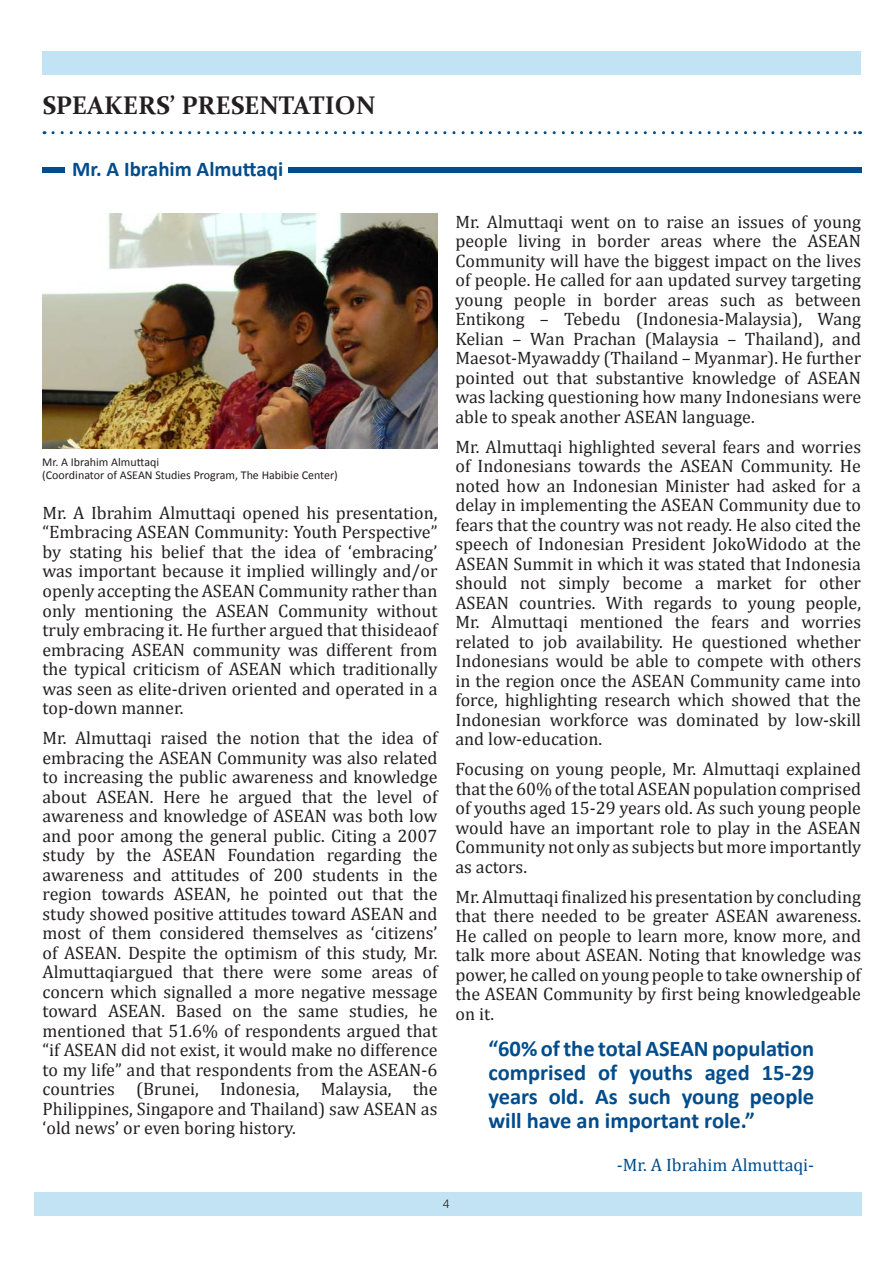
<style>
.page{position:relative;width:893px;height:1263px;background:#fff}
.page>*{position:absolute;margin:0;border:0;box-sizing:border-box;transform-origin:0 0}
.t1{font:700 25.5px "Constantia";color:#231f20}
.t2{font:700 22.5px/24px "Calibri";color:#014c8c;text-align:justify}
.t3{font:700 21px "Calibri";color:#014c8c}
.t4{font:18px/19.5px "Cambria";color:#231f20;text-align:justify}
.t5{font:18px "Cambria";color:#014c8c}
.t6{font:12px/13.5px "Calibri";color:#231f20}
.t7{font:12px "Kalinga";color:#231f20}
</style>
<div class="page">
<div style="left:34px;top:1192px;width:827px;height:24px;background:#c1e3f3"></div>
<div style="left:43px;top:51px;width:818px;height:24px;background:#c1e3f3"></div>
<svg style="left:53px;top:131px;width:808px;height:3px"></svg>
<div style="left:288px;top:167px;width:573px;height:6px;background:#014c8c"></div>
<div style="left:43px;top:167px;width:22px;height:6px;background:#014c8c"></div>
<img style="left:43px;top:213px;width:394px;height:235px">
<h1 class="t1" style="left:43px;top:88px;width:334px">SPEAKERS’ PRESENTATION</h1>
<p class="t3" style="left:72px;top:155px;width:212px">Mr. A Ibrahim Almuttaqi</p>
<p class="t6" style="left:42px;top:455px;width:297px">Mr. A Ibrahim Almuttaqi<br>(Coordinator of ASEAN Studies Program, The Habibie Center)</p>
<p class="t4" style="left:43px;top:503px;width:396px">Mr. A Ibrahim Almuttaqi opened his presentation, “Embracing ASEAN Community: Youth Perspective” by stating his belief that the idea of ‘embracing’ was important because it implied willingly and/or openly accepting the ASEAN Community rather than only mentioning the ASEAN Community without truly embracing it. He further argued that thisideaof embracing ASEAN community was different from the typical criticism of ASEAN which traditionally was seen as elite-driven oriented and operated in a top-down manner.</p>
<p class="t4" style="left:43px;top:728px;width:396px">Mr. Almuttaqi raised the notion that the idea of embracing the ASEAN Community was also related to increasing the public awareness and knowledge about ASEAN. Here he argued that the level of awareness and knowledge of ASEAN was both low and poor among the general public. Citing a 2007 study by the ASEAN Foundation regarding the awareness and attitudes of 200 students in the region towards ASEAN, he pointed out that the study showed positive attitudes toward ASEAN and most of them considered themselves as ‘citizens’ of ASEAN. Despite the optimism of this study, Mr.<br>Almuttaqiargued that there were some areas of concern which signalled a more negative message toward ASEAN. Based on the same studies, he mentioned that 51.6% of respondents argued that “if ASEAN did not exist, it would make no difference to my life” and that respondents from the ASEAN-6 countries (Brunei, Indonesia, Malaysia, the Philippines, Singapore and Thailand) saw ASEAN as ‘old news’ or even boring history.</p>
<p class="t4" style="left:455px;top:212px;width:407px">Mr. Almuttaqi went on to raise an issues of young people living in border areas where the ASEAN Community will have the biggest impact on the lives of people. He called for aan updated survey targeting young people in border areas such as between Entikong – Tebedu (Indonesia-Malaysia), Wang Kelian – Wan Prachan (Malaysia – Thailand), and Maesot-Myawaddy (Thailand – Myanmar). He further pointed out that substantive knowledge of ASEAN was lacking questioning how many Indonesians were able to speak another ASEAN language.</p>
<p class="t4" style="left:455px;top:437px;width:407px">Mr. Almuttaqi highlighted several fears and worries of Indonesians towards the ASEAN Community. He noted how an Indonesian Minister had asked for a delay in implementing the ASEAN Community due to fears that the country was not ready. He also cited the speech of Indonesian President JokoWidodo at the ASEAN Summit in which it was stated that Indonesia should not simply become a market for other ASEAN countries. With regards to young people, Mr. Almuttaqi mentioned the fears and worries related to job availability. He questioned whether Indonesians would be able to compete with others in the region once the ASEAN Community came into force, highlighting research which showed that the Indonesian workforce was dominated by low-skill and low-education.</p>
<p class="t4" style="left:455px;top:759px;width:407px">Focusing on young people, Mr. Almuttaqi explained that the 60% of the total ASEAN population comprised of youths aged 15-29 years old. As such young people would have an important role to play in the ASEAN Community not only as subjects but more importantly as actors.</p>
<p class="t4" style="left:455px;top:887px;width:407px">Mr. Almuttaqi finalized his presentation by concluding that there needed to be greater ASEAN awareness.<br>He called on people to learn more, know more, and talk more about ASEAN. Noting that knowledge was power, he called on young people to take ownership of the ASEAN Community by first being knowledgeable on it.</p>
<p class="t2" style="left:488px;top:1036px;width:327px">“60% of the total ASEAN population comprised of youths aged 15-29 years old. As such young people will have an important role.”</p>
<p class="t5" style="left:617px;top:1154px;width:199px">-Mr. A Ibrahim Almuttaqi-</p>
<p class="t7" style="left:443px;top:1196px;width:8px">4</p>
</div>
